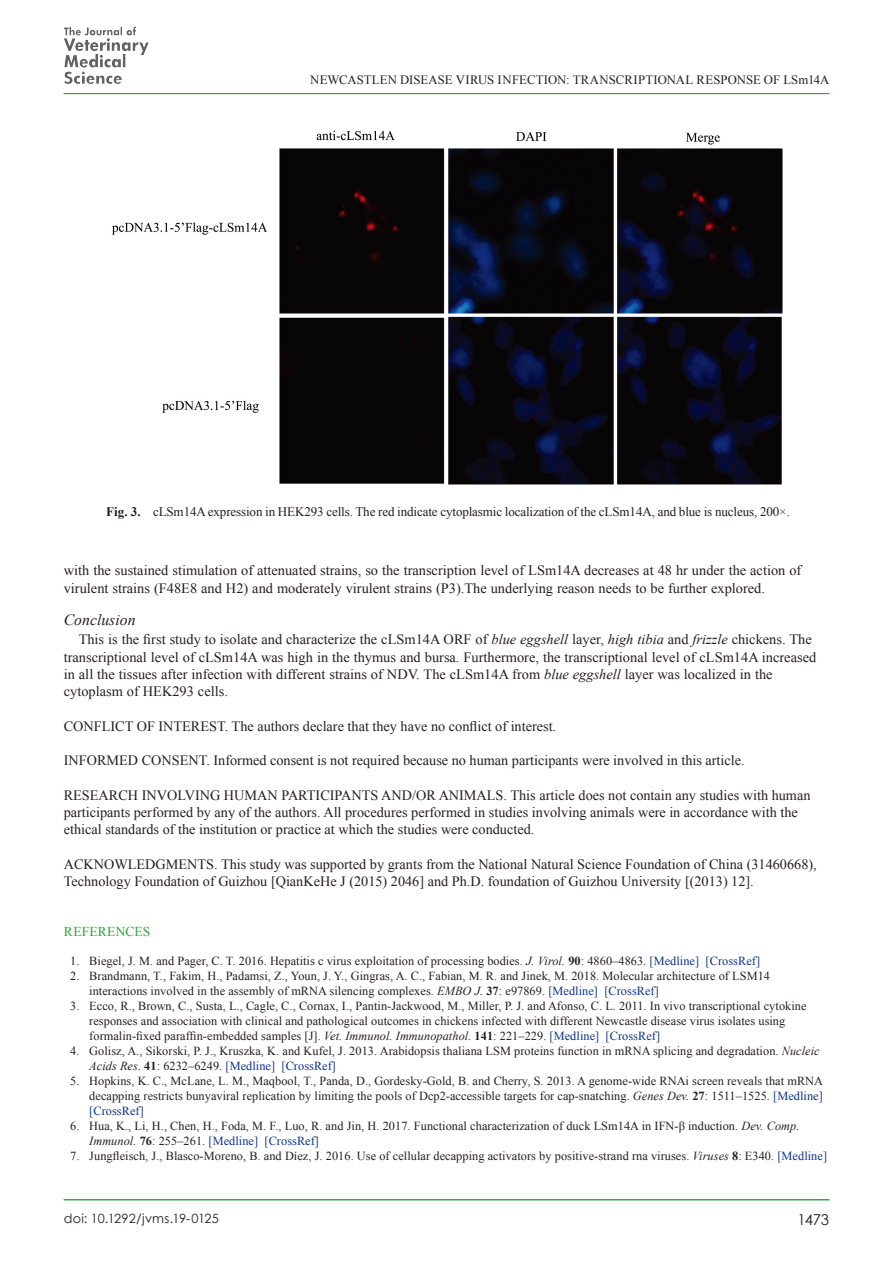
<style>
.page{position:relative;width:893px;height:1263px;background:#fff}
.page>*{position:absolute;margin:0;border:0;box-sizing:border-box;transform-origin:0 0}
.t1{font:italic 15.75px "Times New Roman";color:#231f20}
.t2{font:15px "Century Gothic";color:#231f20}
.t3{font:14.25px/17.2px "Times New Roman";color:#231f20}
.t4{font:13.5px "Times New Roman";letter-spacing:.01em;color:#2aa738}
.t5{font:13.05px "Times New Roman";letter-spacing:-.01em;color:#231f20}
.t6{font:12.75px "Times New Roman";letter-spacing:.005em;color:#231f20}
.t7{font:12.75px "Century Gothic";letter-spacing:.015em;color:#231f20}
.t8{font:12.3px/15px "Times New Roman";letter-spacing:.005em;color:#231f20}
.s1{font-weight:700}
.s2{font-style:italic}
.s3{color:#0c3388}
</style>
<div class="page">
<img style="left:64px;top:27px;width:74px;height:24px">
<hr style="left:64px;top:93px;width:765px;height:1px;background:#2aa738">
<hr style="left:64px;top:1199px;width:765px;height:1px;background:#2aa738">
<img style="left:112px;top:130px;width:671px;height:355px">
<p class="t6" style="left:310px;top:71px;width:520px">NEWCASTLEN DISEASE VIRUS INFECTION: TRANSCRIPTIONAL RESPONSE OF LSm14A</p>
<p class="t5" style="left:106px;top:503px;width:685px"><span class="s1">Fig. 3.</span> cLSm14A expression in HEK293 cells. The red indicate cytoplasmic localization of the cLSm14A, and blue is nucleus, 200×.</p>
<p class="t3" style="left:64px;top:562px;width:739px">with the sustained stimulation of attenuated strains, so the transcription level of LSm14A decreases at 48 hr under the action of virulent strains (F48E8 and H2) and moderately virulent strains (P3).The underlying reason needs to be further explored.</p>
<p class="t1" style="left:64px;top:609px;width:73px">Conclusion</p>
<p class="t3" style="left:64px;top:631px;width:754px;text-indent:15px">This is the first study to isolate and characterize the cLSm14A ORF of <span class="s2">blue eggshell</span> layer, <span class="s2">high tibia</span> and <span class="s2">frizzle</span> chickens. The transcriptional level of cLSm14A was high in the thymus and bursa. Furthermore, the transcriptional level of cLSm14A increased in all the tissues after infection with different strains of NDV. The cLSm14A from <span class="s2">blue eggshell</span> layer was localized in the cytoplasm of HEK293 cells.</p>
<p class="t3" style="left:64px;top:717px;width:494px">CONFLICT OF INTEREST. The authors declare that they have no conflict of interest.</p>
<p class="t3" style="left:64px;top:751px;width:682px">INFORMED CONSENT. Informed consent is not required because no human participants were involved in this article.</p>
<p class="t3" style="left:64px;top:786px;width:748px">RESEARCH INVOLVING HUMAN PARTICIPANTS AND/OR ANIMALS. This article does not contain any studies with human participants performed by any of the authors. All procedures performed in studies involving animals were in accordance with the ethical standards of the institution or practice at which the studies were conducted.</p>
<p class="t3" style="left:64px;top:855px;width:754px">ACKNOWLEDGMENTS. This study was supported by grants from the National Natural Science Foundation of China (31460668),<br>Technology Foundation of Guizhou [QianKeHe J (2015) 2046] and Ph.D. foundation of Guizhou University [(2013) 12].</p>
<p class="t4" style="left:64px;top:923px;width:88px">REFERENCES</p>
<p class="t8" style="left:70px;top:953px;width:691px">1. Biegel, J. M. and Pager, C. T. 2016. Hepatitis c virus exploitation of processing bodies. <span class="s2">J. Virol.</span> <span class="s1">90</span>: 4860–4863. <span class="s3">[Medline] [CrossRef]</span></p>
<p class="t8" style="left:89px;top:968px;width:682px;text-indent:-19px">2. Brandmann, T., Fakim, H., Padamsi, Z., Youn, J. Y., Gingras, A. C., Fabian, M. R. and Jinek, M. 2018. Molecular architecture of LSM14 interactions involved in the assembly of mRNA silencing complexes. <span class="s2">EMBO J.</span> <span class="s1">37</span>: e97869. <span class="s3">[Medline] [CrossRef]</span></p>
<p class="t8" style="left:89px;top:998px;width:719px;text-indent:-19px">3. Ecco, R., Brown, C., Susta, L., Cagle, C., Cornax, I., Pantin-Jackwood, M., Miller, P. J. and Afonso, C. L. 2011. In vivo transcriptional cytokine responses and association with clinical and pathological outcomes in chickens infected with different Newcastle disease virus isolates using formalin-fixed paraffin-embedded samples [J]. <span class="s2">Vet. Immunol. Immunopathol.</span> <span class="s1">141</span>: 221–229. <span class="s3">[Medline] [CrossRef]</span></p>
<p class="t8" style="left:89px;top:1043px;width:732px;text-indent:-19px">4. Golisz, A., Sikorski, P. J., Kruszka, K. and Kufel, J. 2013. Arabidopsis thaliana LSM proteins function in mRNA splicing and degradation. <span class="s2">Nucleic<br>Acids Res.</span> <span class="s1">41</span>: 6232–6249. <span class="s3">[Medline] [CrossRef]</span></p>
<p class="t8" style="left:89px;top:1073px;width:735px;text-align:justify;text-indent:-19px">5. Hopkins, K. C., McLane, L. M., Maqbool, T., Panda, D., Gordesky-Gold, B. and Cherry, S. 2013. A genome-wide RNAi screen reveals that mRNA decapping restricts bunyaviral replication by limiting the pools of Dcp2-accessible targets for cap-snatching. <span class="s2">Genes Dev.</span> <span class="s1">27</span>: 1511–1525. <span class="s3">[Medline] [CrossRef]</span></p>
<p class="t8" style="left:89px;top:1118px;width:712px;text-indent:-19px">6. Hua, K., Li, H., Chen, H., Foda, M. F., Luo, R. and Jin, H. 2017. Functional characterization of duck LSm14A in IFN-β induction. <span class="s2">Dev. Comp.<br>Immunol.</span> <span class="s1">76</span>: 255–261. <span class="s3">[Medline] [CrossRef]</span></p>
<p class="t8" style="left:70px;top:1148px;width:758px">7. Jungfleisch, J., Blasco-Moreno, B. and Díez, J. 2016. Use of cellular decapping activators by positive-strand rna viruses. <span class="s2">Viruses</span> <span class="s1">8</span>: E340. <span class="s3">[Medline]</span></p>
<p class="t7" style="left:64px;top:1209px;width:157px">doi: 10.1292/jvms.19-0125</p>
<p class="t2" style="left:797px;top:1209px;width:33px">1473</p>
</div>
